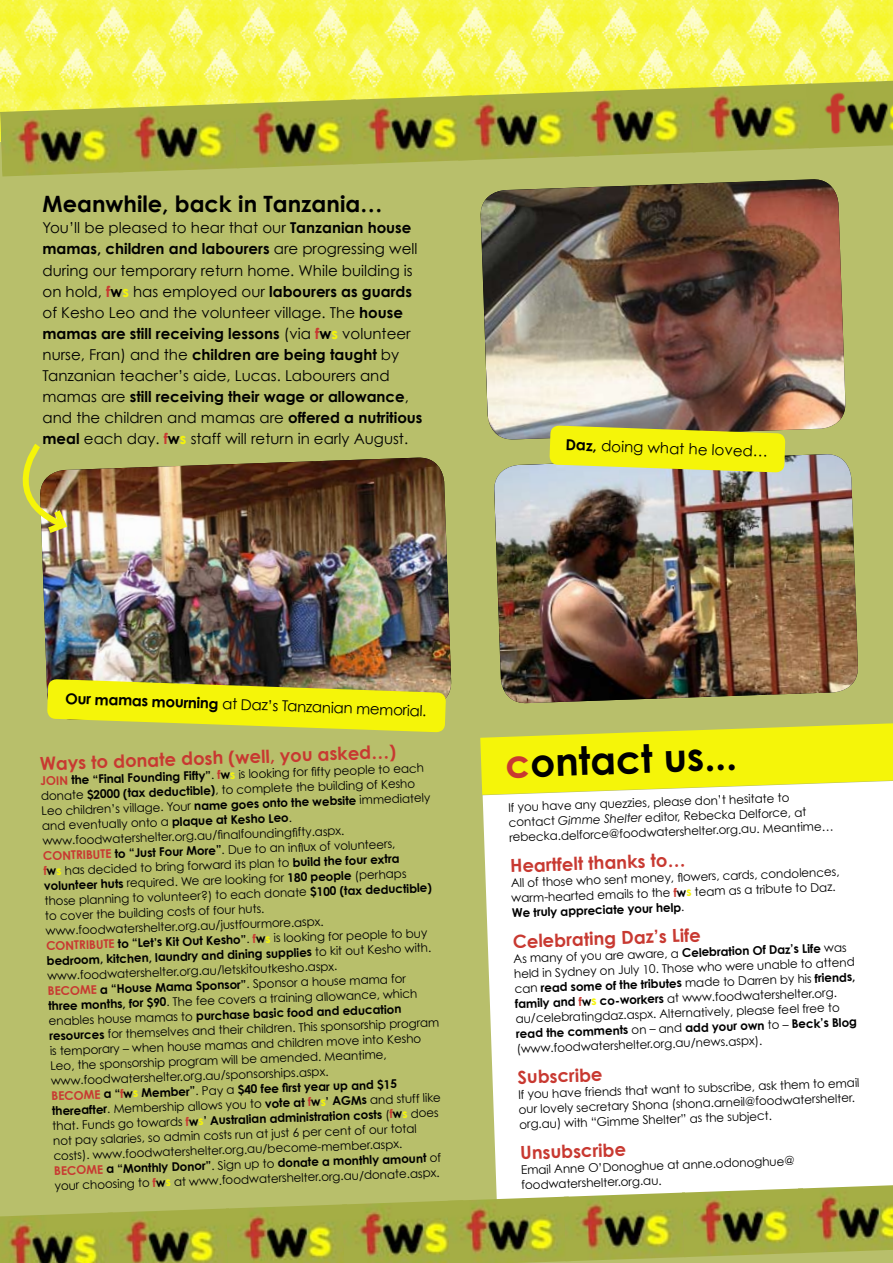
<style>
.page{position:relative;width:893px;height:1263px;background:#fff}
.page>*{position:absolute;margin:0;border:0;box-sizing:border-box;transform-origin:0 0}
.t1{font:700 39px "Century Gothic";color:#000}
.t2{font:700 22.5px "Century Gothic";color:#000}
.t3{font:700 18px "Century Gothic";color:#c83931}
.t4{font:15px/21px "Century Gothic";color:#000}
.t5{font:12px/15px "Century Gothic";color:#000}
.s1{font-weight:700}
.s2{font-weight:700;color:#c83931}
.s3{font-weight:700;color:#f5f509}
.s4{color:#c83931}
.s5{font-style:italic}
</style>
<div class="page">
<img style="left:0;top:0;width:893px;height:108px">
<div style="left:0;top:142px;width:893px;height:1121px;background:#b8bf6b"></div>
<img style="left:0;top:108px;width:124px;height:68px">
<img style="left:116px;top:104px;width:124px;height:68px">
<img style="left:234px;top:100px;width:122px;height:68px">
<img style="left:351px;top:95px;width:105px;height:69px">
<img style="left:456px;top:92px;width:124px;height:69px">
<img style="left:572px;top:88px;width:124px;height:68px">
<img style="left:690px;top:84px;width:124px;height:68px">
<img style="left:806px;top:80px;width:87px;height:68px">
<div style="left:483px;top:795px;width:410px;height:401px;background:#fff"></div>
<svg style="left:480px;top:723px;width:413px;height:72px;background:#eeef2c"></svg>
<img style="left:0;top:1212px;width:108px;height:51px">
<img style="left:108px;top:1208px;width:118px;height:55px">
<img style="left:226px;top:1204px;width:116px;height:59px">
<img style="left:342px;top:1201px;width:105px;height:62px">
<img style="left:447px;top:1196px;width:123px;height:67px">
<img style="left:564px;top:1192px;width:118px;height:69px">
<img style="left:682px;top:1188px;width:116px;height:69px">
<img style="left:798px;top:1184px;width:95px;height:69px">
<img style="left:41px;top:457px;width:411px;height:241px">
<img style="left:22px;top:444px;width:49px;height:94px">
<img style="left:480px;top:179px;width:366px;height:261px">
<img style="left:494px;top:454px;width:364px;height:250px">
<svg style="left:549px;top:425px;width:236px;height:48px;background:#e3e224"></svg>
<svg style="left:47px;top:679px;width:399px;height:53px;background:#dfde21"></svg>
<h2 class="t2" style="left:43px;top:190px;width:342px">Meanwhile, back in Tanzania…</h2>
<p class="t4" style="left:43px;top:217px;width:382px">You’ll be pleased to hear that our <span class="s1">Tanzanian house mamas, children and labourers</span> are progressing well during our temporary return home. While building is on hold, <span class="s2">f</span><span class="s1">w</span><span class="s3">s</span> has employed our <span class="s1">labourers as guards </span>of Kesho Leo and the volunteer village. The <span class="s1">house mamas are still receiving lessons</span> (via <span class="s2">f</span><span class="s1">w</span><span class="s3">s</span> volunteer nurse, Fran) and the <span class="s1">children are being taught</span> by Tanzanian teacher’s aide, Lucas. Labourers and mamas are <span class="s1">still receiving their wage or allowance</span>, and the children and mamas are <span class="s1">offered a nutritious meal</span> each day. <span class="s2">f</span><span class="s1">w</span><span class="s3">s</span> staff will return in early August.</p>
<p class="t4" style="left:566px;top:434px;width:204px;rotate:2deg"><span class="s1">Daz,</span> doing what he loved…</p>
<p class="t4" style="left:66px;top:687px;width:363px;rotate:2deg"><span class="s1">Our mamas mourning</span> at Daz’s Tanzanian memorial.</p>
<h3 class="t3" style="left:39px;top:752px;width:358px;rotate:-2deg">Ways to donate dosh (well, you asked…)</h3>
<p class="t5" style="left:40px;top:773px;width:392px;rotate:-2deg"><span class="s2">JOIN</span> <span class="s1">the “Final Founding Fifty”</span>. <span class="s2">f</span><span class="s1">w</span><span class="s3">s</span> is looking for fi fty people to each donate <span class="s1">$2000 (tax deductible)</span>, to complete the building of Kesho Leo children’s village. Your <span class="s1">name goes onto the website</span> immediately and eventually onto a <span class="s1">plaque at Kesho Leo</span>. www.foodwatershelter.org.au/fi nalfoundingfi fty.aspx.<br><span class="s2">CONTRIBUTE</span> <span class="s1">to “Just Four More”</span>. Due to an infl ux of volunteers,<br><span class="s2">f</span><span class="s1">w</span><span class="s3">s</span> has decided to bring forward its plan to <span class="s1">build the four extra volunteer huts</span> required. We are looking for <span class="s1">180 people</span> (perhaps those planning to volunteer?) to each donate <span class="s1">$100 (tax deductible) </span>to cover the building costs of four huts. www.foodwatershelter.org.au/justfourmore.aspx.<br><span class="s2">CONTRIBUTE</span> <span class="s1">to “Let’s Kit Out Kesho”</span>. <span class="s2">f</span><span class="s1">w</span><span class="s3">s</span> is looking for people to buy <span class="s1">bedroom, kitchen, laundry and dining supplies</span> to kit out Kesho with. www.foodwatershelter.org.au/letskitoutkesho.aspx.<br><span class="s2">BECOME</span> <span class="s1">a “House Mama Sponsor”</span>. Sponsor a house mama for <span class="s1">three months, for $90</span>. The fee covers a training allowance, which enables house mamas to <span class="s1">purchase basic food and education resources</span> for themselves and their children. This sponsorship program is temporary – when house mamas and children move into Kesho Leo, the sponsorship program will be amended. Meantime, www.foodwatershelter.org.au/sponsorships.aspx.<br><span class="s2">BECOME</span> <span class="s1">a “</span><span class="s2">f</span><span class="s1">w</span><span class="s3">s</span> <span class="s1">Member”</span>. Pay a <span class="s1">$40 fee fi rst year up and $15 thereafter</span>. Membership allows you to <span class="s1">vote at</span> <span class="s2">f</span><span class="s1">w</span><span class="s3">s</span><span class="s1">’ AGMs</span> and stuff like that. Funds go towards <span class="s2">f</span><span class="s1">w</span><span class="s3">s</span><span class="s1">’ Australian administration costs</span> (<span class="s2">f</span><span class="s1">w</span><span class="s3">s</span> does not pay salaries, so admin costs run at just 6 per cent of our total costs). www.foodwatershelter.org.au/become-member.aspx.<br><span class="s2">BECOME</span> <span class="s1">a “Monthly Donor”</span>. Sign up to <span class="s1">donate a monthly amount</span> of your choosing to <span class="s2">f</span><span class="s1">w</span><span class="s3">s</span> at www.foodwatershelter.org.au/donate.aspx.</p>
<h1 class="t1" style="left:505px;top:739px;width:233px;rotate:-2deg"><span class="s4">c</span>ontact us...</h1>
<p class="t5" style="left:508px;top:799px;width:326px;rotate:-2deg">If you have any quezzies, please don’t hesitate to contact <span class="s5">Gimme Shelter</span> editor, Rebecka Delforce, at rebecka.delforce@foodwatershelter.org.au. Meantime…</p>
<h3 class="t3" style="left:510px;top:854px;width:177px;rotate:-2deg">Heartfelt thanks to…</h3>
<p class="t5" style="left:511px;top:875px;width:330px;rotate:-2deg">All of those who sent money, fl owers, cards, condolences, warm-hearted emails to the <span class="s2">f</span><span class="s1">w</span><span class="s3">s</span> team as a tribute to Daz.<br><span class="s1">We truly appreciate your help</span>.</p>
<h3 class="t3" style="left:512px;top:930px;width:189px;rotate:-2deg">Celebrating Daz’s Life</h3>
<p class="t5" style="left:513px;top:951px;width:343px;rotate:-2deg">As many of you are aware, a <span class="s1">Celebration Of Daz’s Life</span> was held in Sydney on July 10. Those who were unable to attend can <span class="s1">read some of the tributes</span> made to Darren by his <span class="s1">friends, family and</span> <span class="s2">f</span><span class="s1">w</span><span class="s3">s</span> <span class="s1">co-workers</span> at www.foodwatershelter.org. au/celebratingdaz.aspx. Alternatively, please feel free to <span class="s1">read the comments</span> on – and <span class="s1">add your own</span> to – <span class="s1">Beck’s Blog </span>(www.foodwatershelter.org.au/news.aspx).</p>
<h3 class="t3" style="left:517px;top:1066px;width:86px;rotate:-2deg">Subscribe</h3>
<p class="t5" style="left:518px;top:1087px;width:343px;rotate:-2deg">If you have friends that want to subscribe, ask them to email our lovely secretary Shona (shona.arneil@foodwatershelter. org.au) with “Gimme Shelter” as the subject.</p>
<h3 class="t3" style="left:520px;top:1141px;width:107px;rotate:-2deg">Unsubscribe</h3>
<p class="t5" style="left:521px;top:1162px;width:275px;rotate:-2deg">Email Anne O’Donoghue at anne.odonoghue@ foodwatershelter.org.au.</p>
</div>
